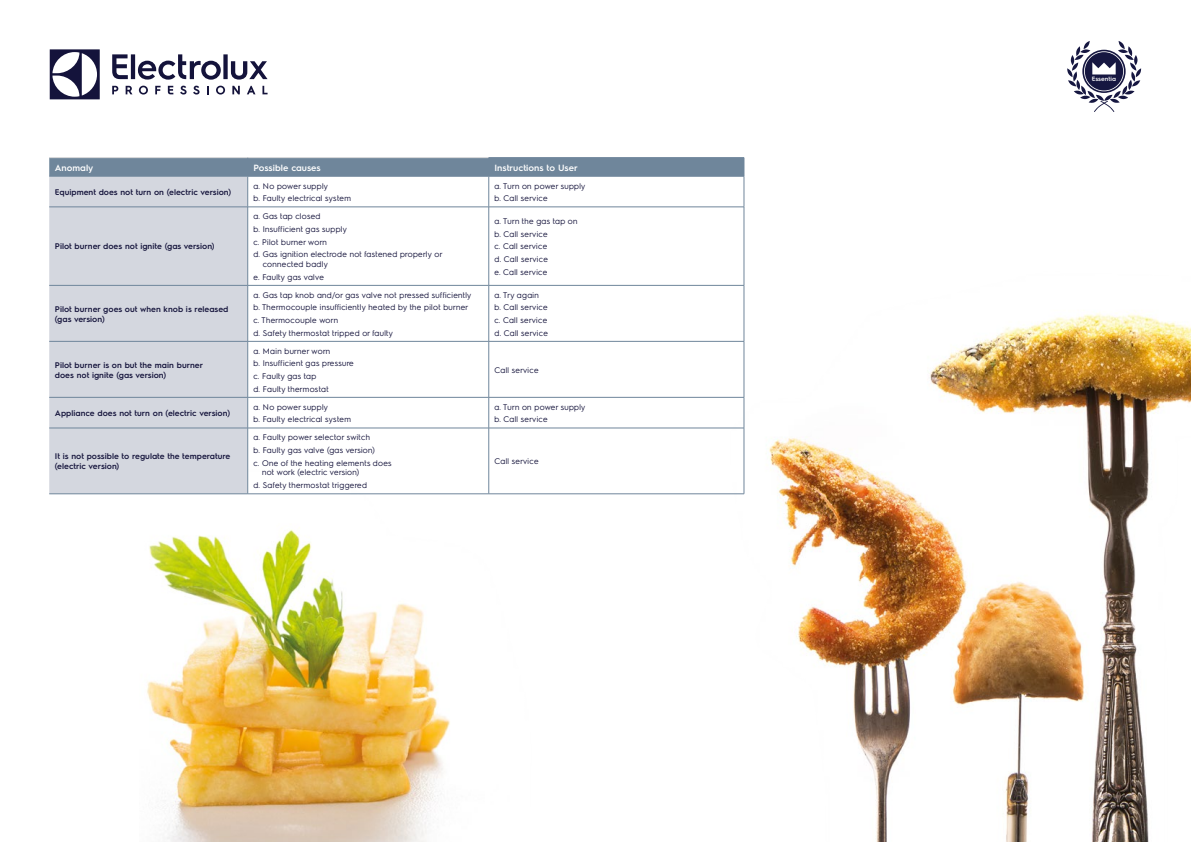
<style>
.page{position:relative;width:1191px;height:842px;background:#fff}
.page>*{position:absolute;margin:0;border:0;box-sizing:border-box;transform-origin:0 0}
.t1{font:600 9px "Electrolux Sans";color:#fff}
.t2{font:8.2px/12.7px "Electrolux Sans";color:#14133b}
.t3{font:600 8.2px/9.8px "Electrolux Sans";color:#14133b}
.t4{font:600 6.2px "Electrolux Sans";color:#fff}
</style>
<div class="page">
<img style="left:573px;top:68px;width:618px;height:774px">
<img style="left:147px;top:466px;width:578px;height:376px">
<svg style="left:50px;top:49px;width:50px;height:50px"></svg>
<svg style="left:112px;top:54px;width:155px;height:26px"></svg>
<svg style="left:262px;top:86px;width:5px;height:8px"></svg>
<svg style="left:216px;top:86px;width:9px;height:9px"></svg>
<svg style="left:207px;top:86px;width:2px;height:8px"></svg>
<svg style="left:193px;top:86px;width:6px;height:9px"></svg>
<svg style="left:180px;top:86px;width:7px;height:9px"></svg>
<svg style="left:168px;top:86px;width:5px;height:8px"></svg>
<svg style="left:155px;top:86px;width:6px;height:8px"></svg>
<svg style="left:139px;top:86px;width:9px;height:9px"></svg>
<svg style="left:126px;top:86px;width:6px;height:8px"></svg>
<svg style="left:112px;top:86px;width:6px;height:8px"></svg>
<svg style="left:247px;top:86px;width:8px;height:8px"></svg>
<svg style="left:232px;top:86px;width:8px;height:8px"></svg>
<svg style="left:1067px;top:41px;width:74px;height:71px"></svg>
<div style="left:49px;top:177px;width:198px;height:317px;background:#d4d7df"></div>
<hr style="left:49px;top:157px;width:199px;height:1px;background:#dadada">
<hr style="left:248px;top:157px;width:240px;height:1px;background:#dadada">
<hr style="left:248px;top:176px;width:241px;height:1px;background:#6f869b">
<hr style="left:247px;top:176px;width:1px;height:31px;background:#6f869b">
<hr style="left:248px;top:207px;width:241px;height:1px;background:#6f869b">
<hr style="left:247px;top:207px;width:1px;height:78px;background:#6f869b">
<hr style="left:489px;top:207px;width:255px;height:1px;background:#6f869b">
<hr style="left:248px;top:285px;width:241px;height:1px;background:#6f869b">
<hr style="left:247px;top:285px;width:1px;height:56px;background:#6f869b">
<hr style="left:489px;top:285px;width:255px;height:1px;background:#6f869b">
<hr style="left:248px;top:341px;width:241px;height:1px;background:#6f869b">
<hr style="left:247px;top:341px;width:1px;height:56px;background:#6f869b">
<hr style="left:489px;top:341px;width:255px;height:1px;background:#6f869b">
<hr style="left:248px;top:397px;width:241px;height:1px;background:#6f869b">
<hr style="left:247px;top:397px;width:1px;height:31px;background:#6f869b">
<hr style="left:489px;top:397px;width:255px;height:1px;background:#6f869b">
<hr style="left:248px;top:428px;width:241px;height:1px;background:#6f869b">
<hr style="left:247px;top:428px;width:1px;height:66px;background:#6f869b">
<hr style="left:489px;top:428px;width:255px;height:1px;background:#6f869b">
<hr style="left:248px;top:494px;width:241px;height:1px;background:#6f869b">
<hr style="left:489px;top:494px;width:255px;height:1px;background:#6f869b">
<hr style="left:49px;top:176px;width:199px;height:1px;background:#6f869b">
<hr style="left:49px;top:207px;width:199px;height:1px;background:#6f869b">
<hr style="left:49px;top:285px;width:199px;height:1px;background:#6f869b">
<hr style="left:49px;top:341px;width:199px;height:1px;background:#6f869b">
<hr style="left:49px;top:397px;width:199px;height:1px;background:#6f869b">
<hr style="left:49px;top:428px;width:199px;height:1px;background:#6f869b">
<hr style="left:49px;top:494px;width:199px;height:1px;background:#6f869b">
<hr style="left:489px;top:176px;width:255px;height:1px;background:#6f869b">
<hr style="left:488px;top:157px;width:256px;height:1px;background:#6f869b">
<hr style="left:488px;top:176px;width:1px;height:31px;background:#6f869b">
<hr style="left:744px;top:176px;width:1px;height:31px;background:#6f869b">
<hr style="left:488px;top:207px;width:1px;height:78px;background:#6f869b">
<hr style="left:744px;top:207px;width:1px;height:78px;background:#6f869b">
<hr style="left:488px;top:285px;width:1px;height:56px;background:#6f869b">
<hr style="left:744px;top:285px;width:1px;height:56px;background:#6f869b">
<hr style="left:488px;top:341px;width:1px;height:56px;background:#6f869b">
<hr style="left:744px;top:341px;width:1px;height:56px;background:#6f869b">
<hr style="left:488px;top:397px;width:1px;height:31px;background:#6f869b">
<hr style="left:744px;top:397px;width:1px;height:31px;background:#6f869b">
<hr style="left:488px;top:428px;width:1px;height:66px;background:#6f869b">
<hr style="left:744px;top:428px;width:1px;height:66px;background:#6f869b">
<div style="left:49px;top:158px;width:696px;height:18px;background:#6f869b"></div>
<p class="t1" style="left:55px;top:161px;width:40px">Anomaly</p>
<p class="t1" style="left:253px;top:161px;width:69px">Possible causes</p>
<p class="t1" style="left:494px;top:161px;width:85px">Instructions to User</p>
<p class="t3" style="left:55px;top:187px;width:178px">Equipment does not turn on (electric version)</p>
<p class="t2" style="left:253px;top:179px;width:99px">a. No power supply<br>b. Faulty electrical system</p>
<p class="t2" style="left:494px;top:179px;width:93px">a. Turn on power supply b. Call service</p>
<p class="t3" style="left:55px;top:241px;width:161px">Pilot burner does not ignite (gas version)</p>
<p class="t3" style="left:55px;top:303px;width:175px">Pilot burner goes out when knob is released (gas version)</p>
<p class="t3" style="left:55px;top:359px;width:150px">Pilot burner is on but the main burner does not ignite (gas version)</p>
<p class="t2" style="left:253px;top:209px;width:191px">a. Gas tap closed<br>b. Insufficient gas supply<br>c. Pilot burner worn<br>d. Gas ignition electrode not fastened properly or</p>
<p class="t2" style="left:253px;top:257px;width:76px;text-indent:9px">connected badly e. Faulty gas valve</p>
<p class="t2" style="left:494px;top:214px;width:85px">a. Turn the gas tap on b. Call service<br>c. Call service<br>d. Call service<br>e. Call service</p>
<p class="t2" style="left:253px;top:288px;width:220px">a. Gas tap knob and/or gas valve not pressed sufficiently b. Thermocouple insufficiently heated by the pilot burner c. Thermocouple worn<br>d. Safety thermostat tripped or faulty</p>
<p class="t2" style="left:494px;top:288px;width:55px">a. Try again<br>b. Call service c. Call service d. Call service</p>
<p class="t2" style="left:253px;top:344px;width:102px">a. Main burner worn<br>b. Insufficient gas pressure c. Faulty gas tap<br>d. Faulty thermostat</p>
<p class="t2" style="left:494px;top:363px;width:46px">Call service</p>
<p class="t3" style="left:55px;top:408px;width:177px">Appliance does not turn on (electric version)</p>
<p class="t2" style="left:253px;top:400px;width:99px">a. No power supply<br>b. Faulty electrical system</p>
<p class="t2" style="left:494px;top:400px;width:93px">a. Turn on power supply b. Call service</p>
<p class="t3" style="left:55px;top:451px;width:177px">It is not possible to regulate the temperature (electric version)</p>
<p class="t2" style="left:253px;top:430px;width:140px">a. Faulty power selector switch<br>b. Faulty gas valve (gas version)<br>c. One of the heating elements does</p>
<p class="t2" style="left:253px;top:466px;width:115px;text-align:center">not work (electric version)<br>d. Safety thermostat triggered</p>
<p class="t2" style="left:494px;top:454px;width:46px">Call service</p>
<p class="t4" style="left:1091px;top:74px;width:26px">Essentia</p>
</div>
